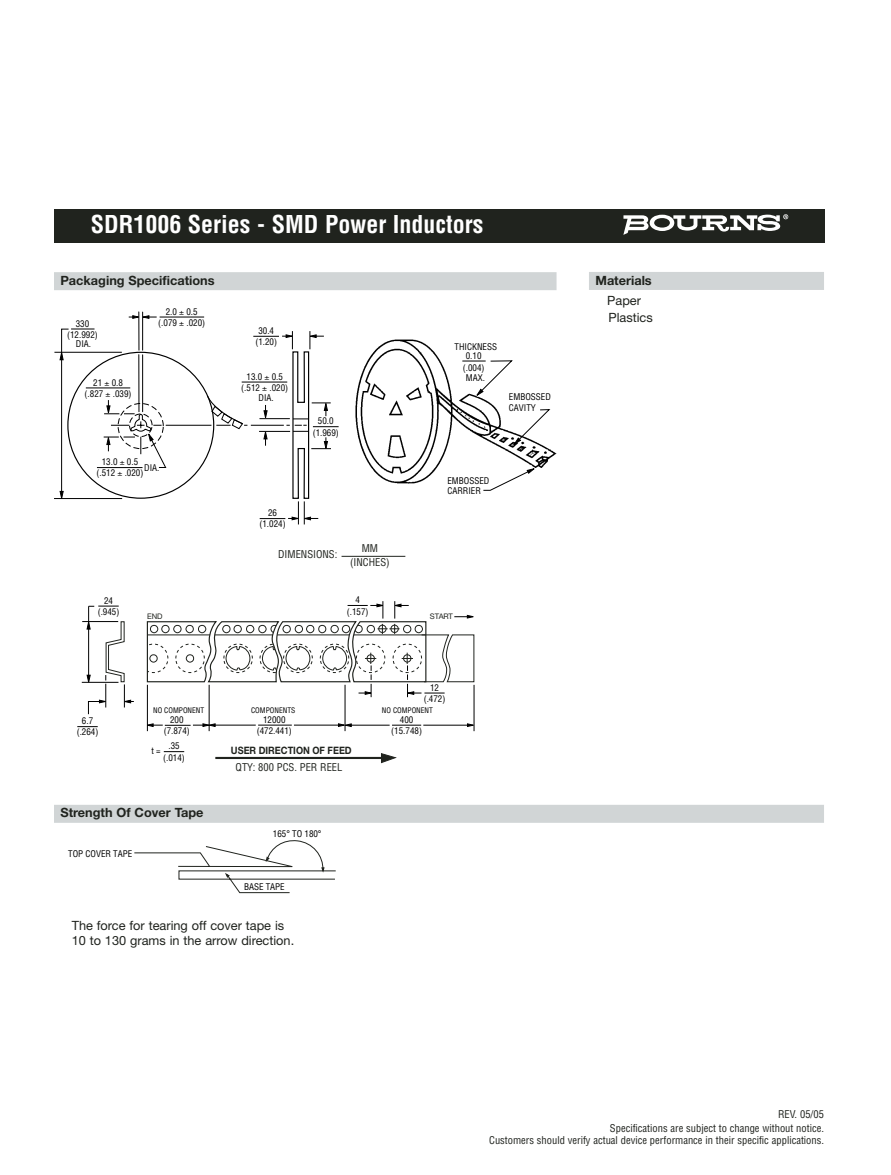
<style>
.page{position:relative;width:891px;height:1175px;background:#fff}
.page>*{position:absolute;margin:0;border:0;box-sizing:border-box;transform-origin:0 0}
.t1{font:700 condensed 24px "Helvetica";color:#fff}
.t2{font:12.75px/14.2px "Helvetica Neue";color:#20231e}
.t3{font:700 12.75px "Helvetica Neue";color:#20231e}
.t4{font:condensed 10.5px/12px "Helvetica";color:#20231e;text-align:right}
.t5{font:700 10.2px "Helvetica Neue";color:#20231e;scale:.9 1}
.t6{font:condensed 9px/11.2px "Helvetica";color:#000;text-align:center}
.t7{font:7.65px "Helvetica Neue";color:#20231e}
.t8{font:condensed 7.5px "Helvetica";color:#000}
</style>
<div class="page">
<div style="left:54px;top:209px;width:770px;height:34px;background:#20231e"></div>
<svg style="left:623px;top:214px;width:165px;height:21px"></svg>
<hr style="left:139px;top:355px;width:1px;height:57px;background:#000">
<hr style="left:142px;top:355px;width:1px;height:57px;background:#000">
<hr style="left:139px;top:312px;width:1px;height:38px;background:#000">
<hr style="left:142px;top:312px;width:1px;height:38px;background:#000">
<svg style="left:129px;top:315px;width:28px;height:4px"></svg>
<hr style="left:160px;top:317px;width:44px;height:1px;background:#000">
<hr style="left:54px;top:352px;width:68px;height:1px;background:#000">
<hr style="left:54px;top:498px;width:68px;height:1px;background:#000">
<svg style="left:60px;top:328px;width:35px;height:172px"></svg>
<hr style="left:97px;top:467px;width:46px;height:1px;background:#000">
<hr style="left:242px;top:382px;width:45px;height:1px;background:#000">
<hr style="left:86px;top:387px;width:44px;height:1px;background:#000">
<hr style="left:166px;top:425px;width:45px;height:1px;background:#000">
<svg style="left:207px;top:395px;width:40px;height:34px"></svg>
<hr style="left:251px;top:425px;width:33px;height:1px;background:#000">
<svg style="left:134px;top:840px;width:202px;height:53px"></svg>
<div style="left:54px;top:804px;width:770px;height:18px;background:#d1d5d6"></div>
<div style="left:54px;top:272px;width:503px;height:18px;background:#d1d5d6"></div>
<div style="left:589px;top:272px;width:235px;height:18px;background:#d1d5d6"></div>
<img style="left:355px;top:339px;width:202px;height:145px">
<svg style="left:483px;top:468px;width:53px;height:23px"></svg>
<svg style="left:513px;top:409px;width:38px;height:36px"></svg>
<svg style="left:462px;top:360px;width:51px;height:36px"></svg>
<hr style="left:342px;top:556px;width:63px;height:1px;background:#20231e">
<hr style="left:215px;top:757px;width:169px;height:2px;background:#20231e">
<svg style="left:381px;top:753px;width:15px;height:10px"></svg>
<hr style="left:147px;top:685px;width:1px;height:46px;background:#000">
<hr style="left:209px;top:685px;width:1px;height:46px;background:#000">
<hr style="left:294px;top:724px;width:46px;height:1px;background:#000">
<hr style="left:345px;top:685px;width:1px;height:46px;background:#000">
<svg style="left:146px;top:723px;width:70px;height:4px"></svg>
<hr style="left:214px;top:724px;width:42px;height:1px;background:#000">
<hr style="left:258px;top:724px;width:34px;height:1px;background:#000">
<svg style="left:467px;top:723px;width:7px;height:4px"></svg>
<hr style="left:423px;top:724px;width:46px;height:1px;background:#000">
<hr style="left:474px;top:685px;width:1px;height:46px;background:#000">
<svg style="left:338px;top:723px;width:14px;height:4px"></svg>
<hr style="left:350px;top:724px;width:40px;height:1px;background:#000">
<svg style="left:392px;top:724px;width:29px;height:1px"></svg>
<svg style="left:146px;top:601px;width:329px;height:96px"></svg>
<hr style="left:82px;top:621px;width:36px;height:1px;background:#000">
<hr style="left:82px;top:682px;width:36px;height:1px;background:#000">
<hr style="left:88px;top:606px;width:1px;height:71px;background:#000">
<svg style="left:77px;top:726px;width:21px;height:1px"></svg>
<svg style="left:164px;top:751px;width:20px;height:1px"></svg>
<svg style="left:87px;top:620px;width:47px;height:95px"></svg>
<svg style="left:89px;top:605px;width:30px;height:2px"></svg>
<svg style="left:253px;top:331px;width:86px;height:193px"></svg>
<svg style="left:104px;top:393px;width:63px;height:76px"></svg>
<h1 class="t1" style="left:91px;top:215px;width:394px">SDR1006 Series - SMD Power Inductors</h1>
<h2 class="t3" style="left:60px;top:276px;width:156px">Packaging Specifications</h2>
<h2 class="t3" style="left:595px;top:275px;width:58px">Materials</h2>
<h2 class="t2" style="left:607px;top:294px;width:47px;line-height:16.5px">Paper<br>Plastics</h2>
<p class="t6" style="left:158px;top:307px;width:48px">2.0 0.5 (.079 .020)</p>
<p class="t6" style="left:67px;top:318px;width:32px">330 (12.992)</p>
<p class="t6" style="left:76px;top:339px;width:17px">DIA.</p>
<p class="t6" style="left:255px;top:326px;width:23px">30.4 (1.20)</p>
<p class="t6" style="left:455px;top:341px;width:44px">THICKNESS</p>
<p class="t6" style="left:466px;top:373px;width:21px">MAX.</p>
<p class="t6" style="left:463px;top:351px;width:23px">0.10 (.004)</p>
<p class="t6" style="left:241px;top:371px;width:48px">13.0 0.5 (.512 .020)</p>
<p class="t6" style="left:259px;top:392px;width:17px">DIA.</p>
<p class="t6" style="left:85px;top:377px;width:48px">21 0.8 (.827 .039)</p>
<p class="t6" style="left:509px;top:392px;width:43px;line-height:10.5px;text-align:left">EMBOSSED<br>CAVITY</p>
<p class="t6" style="left:97px;top:457px;width:48px">13.0 0.5 (.512 .020)</p>
<p class="t6" style="left:144px;top:462px;width:17px">DIA.</p>
<p class="t6" style="left:313px;top:416px;width:28px">50.0 (1.969)</p>
<p class="t6" style="left:259px;top:508px;width:28px">26 (1.024)</p>
<p class="t4" style="left:278px;top:549px;width:61px">DIMENSIONS:</p>
<p class="t4" style="left:350px;top:542px;width:41px;line-height:14.1px;text-align:center">MM (INCHES)</p>
<p class="t6" style="left:447px;top:476px;width:43px;line-height:10.5px;text-align:left">EMBOSSED<br>CARRIER</p>
<p class="t6" style="left:98px;top:595px;width:23px">24 (.945)</p>
<p class="t6" style="left:77px;top:716px;width:23px">6.7 (.264)</p>
<p class="t6" style="left:347px;top:595px;width:23px">4 (.157)</p>
<p class="t7" style="left:147px;top:613px;width:17px">END</p>
<p class="t7" style="left:430px;top:613px;width:25px">START</p>
<p class="t6" style="left:424px;top:682px;width:23px">12 (.472)</p>
<p class="t8" style="left:153px;top:707px;width:53px">NO COMPONENT</p>
<p class="t8" style="left:251px;top:707px;width:46px">COMPONENTS</p>
<p class="t8" style="left:382px;top:707px;width:53px">NO COMPONENT</p>
<p class="t6" style="left:257px;top:714px;width:37px">12000 (472.441)</p>
<p class="t6" style="left:391px;top:715px;width:32px">400 (15.748)</p>
<p class="t6" style="left:164px;top:715px;width:28px">200 (7.874)</p>
<p class="t6" style="left:151px;top:745px;width:11px">t =</p>
<p class="t6" style="left:163px;top:741px;width:23px">.35 (.014)</p>
<p class="t5" style="left:231px;top:746px;width:136px">USER DIRECTION OF FEED</p>
<p class="t4" style="left:236px;top:761px;width:108px">QTY: 800 PCS. PER REEL</p>
<h2 class="t3" style="left:60px;top:808px;width:145px">Strength Of Cover Tape</h2>
<p class="t6" style="left:68px;top:849px;width:65px">TOP COVER TAPE</p>
<p class="t6" style="left:273px;top:828px;width:50px">165° TO 180°</p>
<p class="t6" style="left:244px;top:881px;width:42px">BASE TAPE</p>
<h2 class="t2" style="left:72px;top:920px;width:224px">The force for tearing off cover tape is<br>10 to 130 grams in the arrow direction.</h2>
<p class="t4" style="left:778px;top:1109px;width:47px">REV. 05/05</p>
<p class="t4" style="left:489px;top:1123px;width:336px">Specifications are subject to change without notice.<br>Customers should verify actual device performance in their specific applications.</p>
</div>
